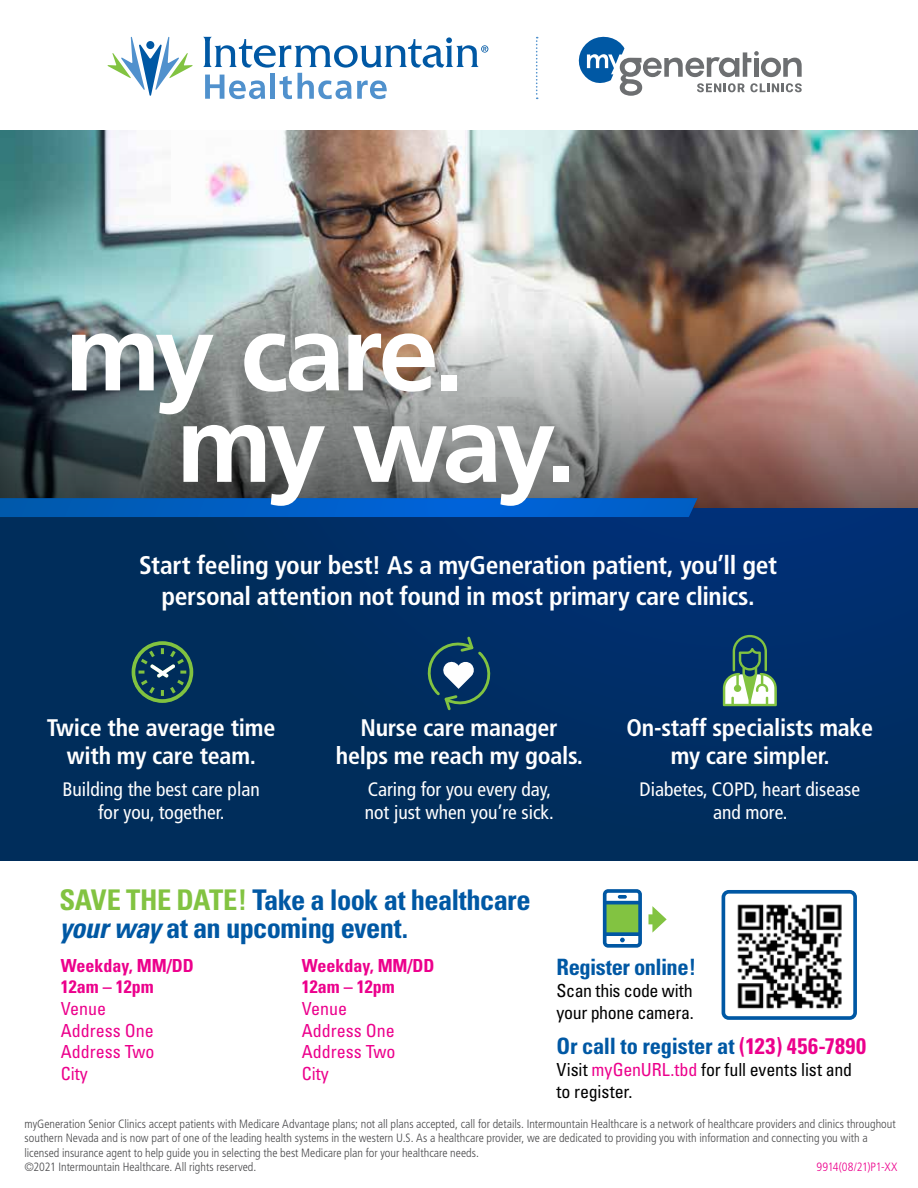
<style>
.page{position:relative;width:918px;height:1188px;background:#fff}
.page>*{position:absolute;margin:0;border:0;box-sizing:border-box;transform-origin:0 0}
.t1{font:700 108px/91.5px "Frutiger LT Std";letter-spacing:-.055em;color:#fff}
.t2{font:700 condensed 28.5px/28.2px "Univers";letter-spacing:-.02em;color:#0058a4}
.t3{font:700 condensed 25.5px/30.6px "Frutiger LT Std";letter-spacing:-.015em;color:#fff;text-align:center}
.t4{font:700 condensed 24px/28.8px "Frutiger LT Std";letter-spacing:-.01em;color:#fff;text-align:center}
.t5{font:700 condensed 22.5px "Univers";letter-spacing:-.015em;color:#0058a4}
.t6{font:condensed 19.5px/23.4px "Frutiger LT Std";color:#fff;text-align:center}
.t7{font:condensed 18px/21.6px "Univers";letter-spacing:-.01em;color:#000}
.t8{font:condensed 18px/21.6px "Univers";color:#ec008c}
.t9{font:700 condensed 18px/21.6px "Univers";color:#ec008c}
.t10{font:300 condensed 12px/14.4px "Frutiger LT Std";color:#48484a}
.t11{font:300 condensed 12px "Frutiger LT Std";letter-spacing:-.02em;color:#ec008c}
.s1{color:#82c341}
.s2{font-style:italic}
.s3{color:#ec008c}
</style>
<div class="page">
<img style="left:0;top:131px;width:918px;height:192px">
<img style="left:0;top:323px;width:918px;height:186px">
<div style="left:0;top:509px;width:918px;height:352px;background:#002d5b"></div>
<svg style="left:288px;top:509px;width:630px;height:219px;fill:#002e6a"></svg>
<svg style="left:579px;top:37px;width:223px;height:58px"></svg>
<svg style="left:536px;top:37px;width:2px;height:62px"></svg>
<svg style="left:108px;top:37px;width:85px;height:59px"></svg>
<svg style="left:203px;top:37px;width:285px;height:62px"></svg>
<img style="left:737px;top:904px;width:105px;height:105px">
<div style="left:722px;top:890px;width:135px;height:130px;border:4px solid #0058a4;border-radius:5px"></div>
<svg style="left:426px;top:634px;width:66px;height:78px"></svg>
<svg style="left:439px;top:656px;width:41px;height:35px"></svg>
<svg style="left:723px;top:635px;width:54px;height:71px"></svg>
<svg style="left:132px;top:641px;width:61px;height:62px"></svg>
<svg style="left:146px;top:653px;width:34px;height:34px"></svg>
<svg style="left:0;top:498px;width:698px;height:19px;background:#005ec5"></svg>
<svg style="left:602px;top:889px;width:40px;height:59px"></svg>
<div style="left:649px;top:914px;width:9px;height:10px;background:#82c341"></div>
<svg style="left:652px;top:906px;width:15px;height:27px"></svg>
<h1 class="t1" style="left:176px;top:308px;width:401px;text-indent:-111px">my care. my way.</h1>
<h3 class="t3" style="left:139px;top:550px;width:640px">Start feeling your best! As a myGeneration patient, you’ll get personal attention not found in most primary care clinics.</h3>
<h3 class="t4" style="left:47px;top:713px;width:230px">Twice the average time with my care team.</h3>
<h3 class="t6" style="left:62px;top:778px;width:199px">Building the best care plan for you, together.</h3>
<h3 class="t4" style="left:336px;top:713px;width:249px">Nurse care manager helps me reach my goals.</h3>
<h3 class="t6" style="left:365px;top:778px;width:191px;text-align:left">Caring for you every day, not just when you’re sick.</h3>
<h3 class="t4" style="left:627px;top:713px;width:248px">On-staff specialists make my care simpler.</h3>
<h3 class="t6" style="left:640px;top:778px;width:222px">Diabetes, COPD, heart disease and more.</h3>
<h2 class="t2" style="left:59px;top:886px;width:473px"><span class="s1">SAVE THE DATE!</span> Take a look at healthcare <span class="s2">your way</span> at an upcoming event.</h2>
<h3 class="t9" style="left:61px;top:955px;width:134px">Weekday, MM/DD<br>12am – 12pm</h3>
<h3 class="t8" style="left:61px;top:998px;width:95px">Venue<br>Address One<br>Address Two<br>City</h3>
<h3 class="t9" style="left:302px;top:955px;width:134px">Weekday, MM/DD<br>12am – 12pm</h3>
<h3 class="t8" style="left:302px;top:998px;width:95px">Venue<br>Address One<br>Address Two<br>City</h3>
<h3 class="t5" style="left:557px;top:954px;width:141px">Register online!</h3>
<h3 class="t7" style="left:557px;top:980px;width:139px">Scan this code with your phone camera.</h3>
<h3 class="t5" style="left:557px;top:1033px;width:311px">Or call to register at <span class="s3">(123) 456-7890</span></h3>
<h3 class="t7" style="left:557px;top:1058px;width:297px">Visit <span class="s3">myGenURL.tbd</span> for full events list and to register.</h3>
<p class="t10" style="left:25px;top:1117px;width:873px">myGeneration Senior Clinics accept patients with Medicare Advantage plans; not all plans accepted, call for details. Intermountain Healthcare is a network of healthcare providers and clinics throughout southern Nevada and is now part of one of the leading health systems in the western U.S. As a healthcare provider, we are dedicated to providing you with information and connecting you with a licensed insurance agent to help guide you in selecting the best Medicare plan for your healthcare needs.<br>©2021 Intermountain Healthcare. All rights reserved.</p>
<p class="t11" style="left:816px;top:1160px;width:83px">9914(08/21)P1-XX</p>
</div>
